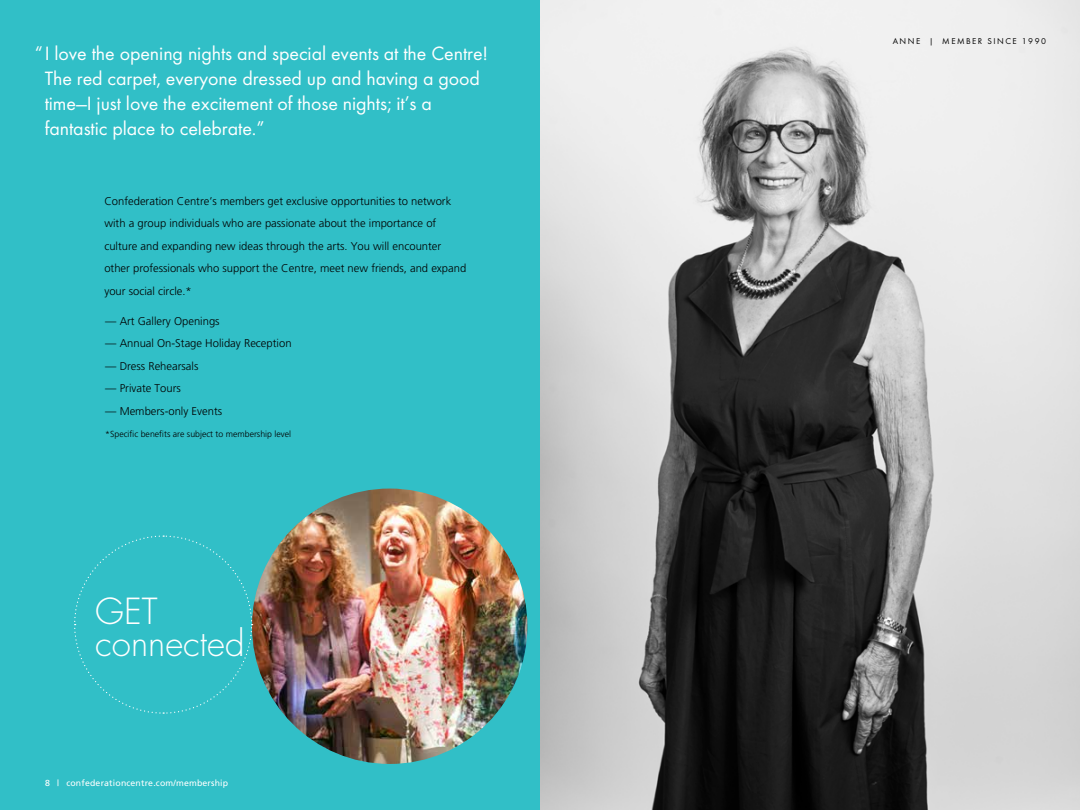
<style>
.page{position:relative;width:1080px;height:810px;background:#fff}
.page>*{position:absolute;margin:0;border:0;box-sizing:border-box;transform-origin:0 0}
.t1{font:300 35px/32.5px "Futura Std";color:#fff}
.t2{font:20px/25px "Futura T";letter-spacing:-.005em;color:#fff}
.t3{font:300 11.25px/22.5px "Frutiger";color:#000}
.t4{font:300 8.75px "Frutiger";color:#000}
.t5{font:8.75px "Frutiger";letter-spacing:.02em;color:#fff}
.t6{font:8.75px "Futura T";letter-spacing:.17em;color:#000}
</style>
<div class="page">
<div style="left:0;top:0;width:540px;height:810px;background:#31bfc7"></div>
<img style="left:540px;top:0;width:540px;height:810px">
<img style="left:252px;top:489px;width:275px;height:275px;border-radius:138px">
<svg style="left:74px;top:535px;width:179px;height:179px"></svg>
<h2 class="t2" style="left:45px;top:41px;width:445px;text-indent:-10px">“I love the opening nights and special events at the Centre!<br>The red carpet, everyone dressed up and having a good time—I just love the excitement of those nights; it’s a fantastic place to celebrate.”</h2>
<p class="t3" style="left:104px;top:189px;width:363px">Confederation Centre’s members get exclusive opportunities to network with a group individuals who are passionate about the importance of culture and expanding new ideas through the arts. You will encounter other professionals who support the Centre, meet new friends, and expand your social circle.*</p>
<p class="t3" style="left:105px;top:310px;width:116px">— Art Gallery Openings</p>
<p class="t3" style="left:105px;top:332px;width:188px">— Annual On-Stage Holiday Reception</p>
<p class="t3" style="left:105px;top:355px;width:95px">— Dress Rehearsals</p>
<p class="t3" style="left:105px;top:377px;width:77px">— Private Tours</p>
<p class="t3" style="left:105px;top:400px;width:118px">— Members-only Events</p>
<p class="t4" style="left:105px;top:429px;width:187px">*Specific benefits are subject to membership level</p>
<h1 class="t1" style="left:95px;top:596px;width:151px">GET connected</h1>
<p class="t5" style="left:45px;top:778px;width:185px">8 | confederationcentre.com/membership</p>
<p class="t6" style="left:893px;top:36px;width:155px">ANNE | MEMBER SINCE 1990</p>
</div>
